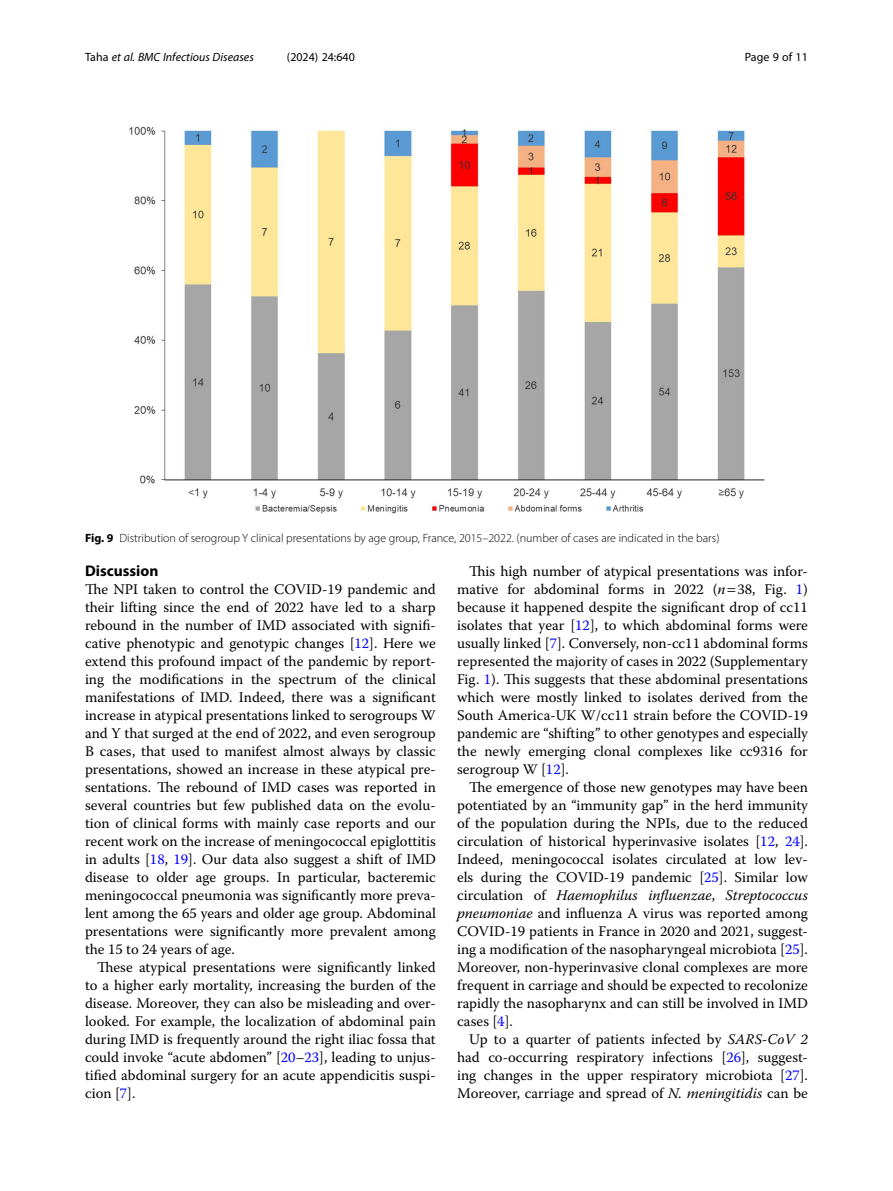
<style>
.page{position:relative;width:893px;height:1191px;background:#fff}
.page>*{position:absolute;margin:0;border:0;box-sizing:border-box;transform-origin:0 0}
.Head_1{font:700 15.45px "Myriad Pro";color:#000}
.Body_Text_Indent{font:14.7px/18px "Warnock Pro";color:#000;text-align:justify}
.Body_Text{font:14.7px/18px "Warnock Pro";color:#000;text-align:justify}
.Figure_Caption{font:300 12px "Myriad Pro";color:#000}
.t1{font:italic 12px "Myriad Pro";color:#000}
.t2{font:12px "Myriad Pro";color:#000}
.s1{font-style:normal}
.s2{font-weight:700}
.s3{color:#00f}
.s4{font-style:italic}
</style>
<div class="page">
<img style="left:129px;top:126px;width:636px;height:388px">
<p class="t1" style="left:85px;top:50px;width:170px"><span class="s1">Taha</span> et al. BMC Infectious Diseases</p>
<p class="t2" style="left:287px;top:50px;width:70px">(2024) 24:640</p>
<p class="t2" style="left:745px;top:50px;width:65px">Page 9 of 11</p>
<p class="Figure_Caption" style="left:85px;top:530px;width:636px"><span class="s2">Fig. 9</span> Distribution of serogroup Y clinical presentations by age group, France, 2015–2022. (number of cases are indicated in the bars)</p>
<p class="Head_1" style="left:85px;top:561px;width:75px">Discussion</p>
<p class="Body_Text" style="left:85px;top:580px;width:352px">The NPI taken to control the COVID-19 pandemic and their lifting since the end of 2022 have led to a sharp rebound in the number of IMD associated with signifi&shy;cative phenotypic and genotypic changes [<span class="s3">12</span>]. Here we extend this profound impact of the pandemic by report&shy;ing the modifications in the spectrum of the clinical manifestations of IMD. Indeed, there was a significant increase in atypical presentations linked to serogroups W and Y that surged at the end of 2022, and even serogroup B cases, that used to manifest almost always by classic presentations, showed an increase in these atypical pre&shy;sentations. The rebound of IMD cases was reported in several countries but few published data on the evolu&shy;tion of clinical forms with mainly case reports and our recent work on the increase of meningococcal epiglottitis in adults [<span class="s3">18</span>, <span class="s3">19</span>]. Our data also suggest a shift of IMD disease to older age groups. In particular, bacteremic meningococcal pneumonia was significantly more preva&shy;lent among the 65 years and older age group. Abdominal presentations were significantly more prevalent among the 15 to 24 years of age.</p>
<p class="Body_Text_Indent" style="left:85px;top:958px;width:352px;text-indent:12px">These atypical presentations were significantly linked to a higher early mortality, increasing the burden of the disease. Moreover, they can also be misleading and over&shy;looked. For example, the localization of abdominal pain during IMD is frequently around the right iliac fossa that could invoke “acute abdomen” [<span class="s3">20</span>–<span class="s3">23</span>], leading to unjus&shy;tified abdominal surgery for an acute appendicitis suspi&shy;cion [<span class="s3">7</span>].</p>
<p class="Body_Text_Indent" style="left:457px;top:562px;width:352px;text-indent:12px">This high number of atypical presentations was infor&shy;mative for abdominal forms in 2022 (<span class="s4">n</span> 38, Fig. <span class="s3">1</span>) because it happened despite the significant drop of cc11 isolates that year [<span class="s3">12</span>], to which abdominal forms were usually linked [<span class="s3">7</span>]. Conversely, non-cc11 abdominal forms represented the majority of cases in 2022 (Supplementary Fig. <span class="s3">1</span>). This suggests that these abdominal presentations which were mostly linked to isolates derived from the South America-UK W/cc11 strain before the COVID-19 pandemic are “shifting” to other genotypes and especially the newly emerging clonal complexes like cc9316 for serogroup W [<span class="s3">12</span>].</p>
<p class="Body_Text_Indent" style="left:457px;top:778px;width:352px;text-indent:12px">The emergence of those new genotypes may have been potentiated by an “immunity gap” in the herd immunity of the population during the NPIs, due to the reduced circulation of historical hyperinvasive isolates [<span class="s3">12</span>, <span class="s3">24</span>].<br>Indeed, meningococcal isolates circulated at low lev&shy;els during the COVID-19 pandemic [<span class="s3">25</span>]. Similar low circulation of <span class="s4">Haemophilus influenzae</span>, <span class="s4">Streptococcus pneumoniae</span> and influenza A virus was reported among COVID-19 patients in France in 2020 and 2021, suggest&shy;ing a modification of the nasopharyngeal microbiota [<span class="s3">25</span>].<br>Moreover, non-hyperinvasive clonal complexes are more frequent in carriage and should be expected to recolonize rapidly the nasopharynx and can still be involved in IMD cases [<span class="s3">4</span>].</p>
<p class="Body_Text_Indent" style="left:457px;top:1030px;width:352px;text-indent:12px">Up to a quarter of patients infected by <span class="s4">SARS-CoV 2 </span>had co-occurring respiratory infections [<span class="s3">26</span>], suggest&shy;ing changes in the upper respiratory microbiota [<span class="s3">27</span>].<br>Moreover, carriage and spread of <span class="s4">N. meningitidis</span> can be</p>
</div>
